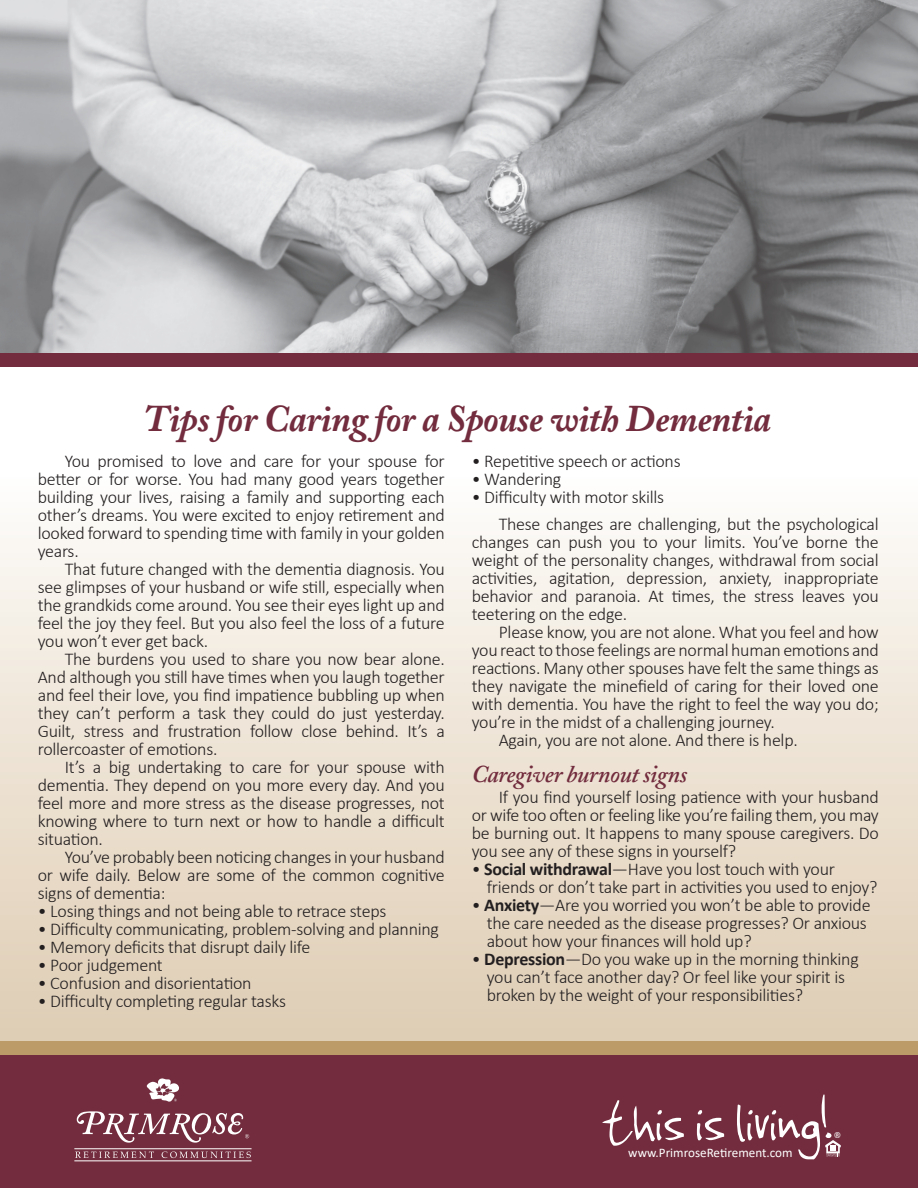
<style>
.page{position:relative;width:918px;height:1188px;background:#fff}
.page>*{position:absolute;margin:0;border:0;box-sizing:border-box;transform-origin:0 0}
.t1{font:72.15px "Jenkinsv 20";color:#fff}
.t2{font:italic 700 37.5px "Adobe Caslon Pro";letter-spacing:-.015em;color:#722c3d}
.t3{font:italic 600 24px "Adobe Caslon";letter-spacing:-.015em;color:#722c3d}
.t4{font:300 18px/18px "Calibri";letter-spacing:-.015em;color:#231f20;text-align:justify}
.t5{font:300 15.9px "Calibri";color:#fff}
.t6{font:13.05px "Calibri";color:#fff}
.s1{font-weight:700}
</style>
<div class="page">
<img style="left:0;top:0;width:918px;height:353px">
<div style="left:0;top:1052px;width:918px;height:136px;background:#722c3d"></div>
<svg style="left:75px;top:1152px;width:79px;height:6px"></svg>
<svg style="left:162px;top:1151px;width:89px;height:7px"></svg>
<hr style="left:74px;top:1149px;width:178px;height:1px;background:#fff">
<hr style="left:74px;top:1161px;width:178px;height:1px;background:#fff">
<svg style="left:77px;top:1111px;width:172px;height:32px"></svg>
<svg style="left:146px;top:1078px;width:33px;height:24px"></svg>
<svg style="left:825px;top:1140px;width:16px;height:17px"></svg>
<div style="left:0;top:360px;width:918px;height:687px;background:linear-gradient(to bottom,#fff,#dfcdb3)"></div>
<div style="left:0;top:353px;width:918px;height:13px;background:#722c3d"></div>
<div style="left:0;top:1041px;width:918px;height:13px;background:#bc9b69"></div>
<p class="t2" style="left:145px;top:396px;width:634px">Tips for Caring for a Spouse with Dementia</p>
<p class="t4" style="left:38px;top:452px;width:409px;text-indent:27px">You promised to love and care for your spouse for better or for worse. You had many good years together building your lives, raising a family and supporting each other’s dreams. You were excited to enjoy retirement and looked forward to spending time with family in your golden years.</p>
<p class="t4" style="left:38px;top:560px;width:409px;text-indent:27px">That future changed with the dementia diagnosis. You see glimpses of your husband or wife still, especially when the grandkids come around. You see their eyes light up and feel the joy they feel. But you also feel the loss of a future you won’t ever get back.</p>
<p class="t4" style="left:38px;top:650px;width:409px;text-indent:27px">The burdens you used to share you now bear alone.<br>And although you still have times when you laugh together and feel their love, you find impatience bubbling up when they can’t perform a task they could do just yesterday.<br>Guilt, stress and frustration follow close behind. It’s a rollercoaster of emotions.</p>
<p class="t4" style="left:38px;top:758px;width:409px;text-indent:27px">It’s a big undertaking to care for your spouse with dementia. They depend on you more every day. And you feel more and more stress as the disease progresses, not knowing where to turn next or how to handle a difficult situation.</p>
<p class="t4" style="left:38px;top:848px;width:409px;text-indent:27px">You’ve probably been noticing changes in your husband or wife daily. Below are some of the common cognitive signs of dementia:</p>
<p class="t4" style="left:38px;top:902px;width:350px">• Losing things and not being able to retrace steps</p>
<p class="t4" style="left:38px;top:920px;width:403px">• Difficulty communicating, problem-solving and planning</p>
<p class="t4" style="left:38px;top:938px;width:274px">• Memory deficits that disrupt daily life</p>
<p class="t4" style="left:38px;top:956px;width:127px">• Poor judgement</p>
<p class="t4" style="left:38px;top:974px;width:215px">• Confusion and disorientation</p>
<p class="t4" style="left:38px;top:992px;width:250px">• Difficulty completing regular tasks</p>
<p class="t4" style="left:472px;top:452px;width:210px">• Repetitive speech or actions</p>
<p class="t4" style="left:472px;top:470px;width:91px">• Wandering</p>
<p class="t4" style="left:472px;top:488px;width:194px">• Difficulty with motor skills</p>
<p class="t4" style="left:472px;top:515px;width:409px;text-indent:27px">These changes are challenging, but the psychological changes can push you to your limits. You’ve borne the weight of the personality changes, withdrawal from social activities, agitation, depression, anxiety, inappropriate behavior and paranoia. At times, the stress leaves you teetering on the edge.</p>
<p class="t4" style="left:472px;top:623px;width:409px;text-indent:27px">Please know, you are not alone. What you feel and how you react to those feelings are normal human emotions and reactions. Many other spouses have felt the same things as they navigate the minefield of caring for their loved one with dementia. You have the right to feel the way you do; you’re in the midst of a challenging journey.</p>
<p class="t4" style="left:499px;top:731px;width:301px">Again, you are not alone. And there is help.</p>
<p class="t3" style="left:472px;top:760px;width:217px">Caregiver burnout signs</p>
<p class="t4" style="left:472px;top:788px;width:409px;text-indent:27px">If you find yourself losing patience with your husband or wife too often or feeling like you’re failing them, you may be burning out. It happens to many spouse caregivers. Do you see any of these signs in yourself?</p>
<p class="t4" style="left:487px;top:860px;width:392px;text-indent:-15px">• <span class="s1">Social withdrawal</span>—Have you lost touch with your friends or don’t take part in activities you used to enjoy?</p>
<p class="t4" style="left:487px;top:896px;width:385px;text-align:left;text-indent:-15px">• <span class="s1">Anxiety</span>—Are you worried you won’t be able to provide the care needed as the disease progresses? Or anxious about how your finances will hold up?</p>
<p class="t4" style="left:487px;top:950px;width:374px;text-align:left;text-indent:-15px">• <span class="s1">Depression</span>—Do you wake up in the morning thinking you can’t face another day? Or feel like your spirit is broken by the weight of your responsibilities?</p>
<p class="t1" style="left:601px;top:1082px;width:231px">this is living!</p>
<p class="t5" style="left:834px;top:1128px;width:10px">®</p>
<p class="t6" style="left:628px;top:1143px;width:166px">www.PrimroseRetirement.com</p>
</div>
